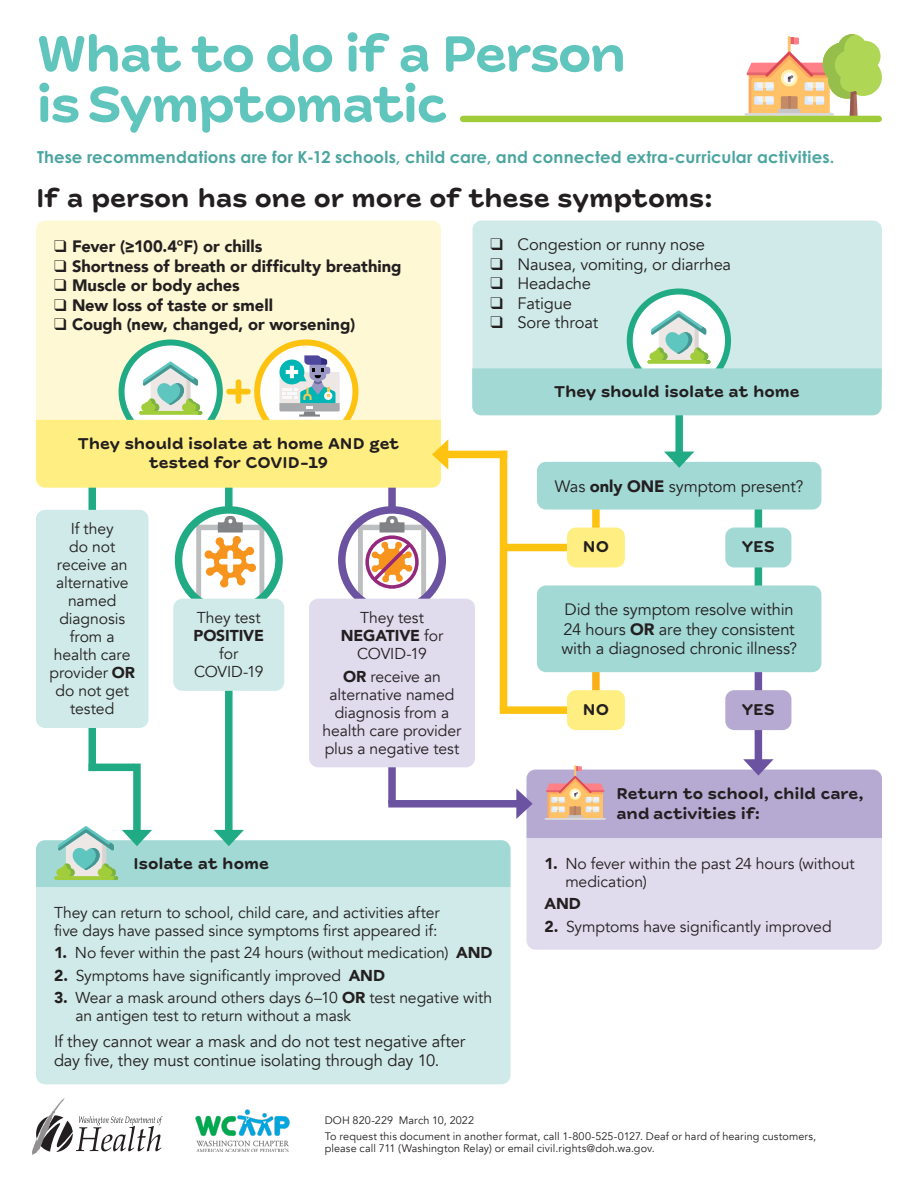
<style>
.page{position:relative;width:918px;height:1188px;background:#fff}
.page>*{position:absolute;margin:0;border:0;box-sizing:border-box;transform-origin:0 0}
.t1{font:700 53.25px/50.4px "Farm New";letter-spacing:-.035em;color:#60c5bd}
.t2{font:700 27px "Farm New";letter-spacing:-.005em;color:#231f20}
.Questions{font:16.5px/19.5px "Avenir";letter-spacing:-.01em;color:#231f20}
.t3{font:900 16.5px "Avenir";color:#231f20}
.Yes_No_Isolate{font:700 16.5px/19.5px "Farm New";color:#231f20;text-align:center}
.H2_-_intro{font:700 16.5px "Century Gothic Std";letter-spacing:.01em;color:#4ca5a0}
.Questions-2{font:15.75px/18px "Avenir";letter-spacing:-.005em;color:#231f20;text-align:center}
.Questions-3{font:900 15.75px "Avenir";color:#231f20}
.Pub_Number___ADA{font:10.8px/12.5px "Avenir";letter-spacing:.01em;color:#231f20}
.s1{font-weight:900}
</style>
<div class="page">
<hr style="left:744px;top:113px;width:90px;height:3px;background:#dad8db">
<svg style="left:746px;top:34px;width:136px;height:84px"></svg>
<div style="left:36px;top:950px;width:475px;height:134px;background:#cfeae8"></div>
<div style="left:225px;top:438px;width:8px;height:398px;background:#21ab84"></div>
<div style="left:88px;top:473px;width:8px;height:298px;background:#21ab84"></div>
<div style="left:36px;top:277px;width:405px;height:167px;background:#fef9d4;border-radius:9px"></div>
<div style="left:755px;top:489px;width:7px;height:125px;background:#21ab84"></div>
<div style="left:592px;top:475px;width:8px;height:67px;background:#fec210"></div>
<div style="left:388px;top:471px;width:8px;height:333px;background:#6b53a2"></div>
<div style="left:592px;top:650px;width:8px;height:67px;background:#faaf18"></div>
<div style="left:500px;top:706px;width:117px;height:8px;background:#fec210"></div>
<div style="left:463px;top:116px;width:416px;height:6px;background:#a1cc3a"></div>
<div style="left:36px;top:221px;width:405px;height:128px;background:#fef9d4;border-radius:9px"></div>
<div style="left:537px;top:462px;width:284px;height:48px;background:#a2d9d5;border-radius:9px"></div>
<div style="left:725px;top:528px;width:66px;height:39px;background:#a2d9d5;border-radius:9px"></div>
<div style="left:567px;top:690px;width:58px;height:40px;background:#ffef83;border-radius:9px"></div>
<svg style="left:342px;top:510px;width:100px;height:100px"></svg>
<svg style="left:358px;top:516px;width:68px;height:83px"></svg>
<div style="left:338px;top:506px;width:108px;height:108px;border:8px solid #6b53a2;border-radius:50%"></div>
<svg style="left:179px;top:510px;width:100px;height:100px"></svg>
<svg style="left:196px;top:516px;width:68px;height:83px"></svg>
<div style="left:219px;top:559px;width:23px;height:5px;background:#fff;border-radius:3px"></div>
<div style="left:227px;top:550px;width:6px;height:23px;background:#fff;border-radius:3px"></div>
<div style="left:175px;top:506px;width:108px;height:108px;border:8px solid #21ab84;border-radius:50%"></div>
<svg style="left:257px;top:342px;width:98px;height:99px"></svg>
<div style="left:254px;top:339px;width:104px;height:105px;border:6px solid #fec210;border-radius:50%"></div>
<svg style="left:122px;top:342px;width:98px;height:99px"></svg>
<div style="left:119px;top:339px;width:104px;height:105px;border:6px solid #21ab84;border-radius:50%"></div>
<div style="left:173px;top:599px;width:111px;height:92px;background:#cfeae8;border-radius:9px"></div>
<div style="left:36px;top:510px;width:112px;height:218px;background:#cfeae8;border-radius:9px"></div>
<div style="left:675px;top:392px;width:8px;height:66px;background:#21ab84"></div>
<svg style="left:664px;top:452px;width:30px;height:16px"></svg>
<div style="left:504px;top:544px;width:115px;height:7px;background:#fec210"></div>
<div style="left:442px;top:451px;width:65px;height:7px;background:#fec210"></div>
<svg style="left:36px;top:355px;width:412px;height:133px"></svg>
<div style="left:567px;top:528px;width:58px;height:39px;background:#ffef83;border-radius:9px"></div>
<div style="left:500px;top:451px;width:7px;height:259px;background:#fec210"></div>
<div style="left:755px;top:640px;width:7px;height:126px;background:#6b53a2"></div>
<svg style="left:36px;top:759px;width:846px;height:191px"></svg>
<div style="left:309px;top:599px;width:166px;height:168px;background:#e0dbed;border-radius:9px"></div>
<svg style="left:32px;top:1098px;width:130px;height:57px"></svg>
<img style="left:195px;top:1109px;width:95px;height:43px">
<div style="left:473px;top:221px;width:409px;height:89px;background:#cfeae8"></div>
<svg style="left:630px;top:291px;width:98px;height:99px"></svg>
<div style="left:627px;top:288px;width:104px;height:105px;border:6px solid #21ab84;border-radius:50%"></div>
<svg style="left:472px;top:310px;width:410px;height:105px;background:#b9e1dc"></svg>
<div style="left:537px;top:585px;width:284px;height:87px;background:#a2d9d5;border-radius:9px"></div>
<div style="left:725px;top:690px;width:66px;height:40px;background:#b7aad2;border-radius:9px"></div>
<p class="t1" style="left:36px;top:31px;width:592px">What to do if a Person is Symptomatic</p>
<h2 class="H2_-_intro" style="left:37px;top:146px;width:799px">These recommendations are for K-12 schools, child care, and connected extra-curricular activities.</h2>
<p class="t2" style="left:36px;top:181px;width:678px">If a person has one or more of these symptoms:</p>
<p class="t3" style="left:54px;top:232px;width:210px">❑ Fever (≥100.4°F) or chills</p>
<p class="t3" style="left:54px;top:252px;width:349px">❑ Shortness of breath or difficulty breathing</p>
<p class="t3" style="left:54px;top:271px;width:187px">❑ Muscle or body aches</p>
<p class="t3" style="left:54px;top:291px;width:220px">❑ New loss of taste or smell</p>
<p class="t3" style="left:54px;top:310px;width:303px">❑ Cough (new, changed, or worsening)</p>
<h1 class="Yes_No_Isolate" style="left:78px;top:434px;width:323px">They should isolate at home AND get tested for COVID-19</h1>
<p class="Questions-2" style="left:50px;top:520px;width:87px">If they<br>do not receive an alternative named diagnosis from a health care provider <span class="s1">OR </span>do not get tested</p>
<p class="Questions-2" style="left:194px;top:609px;width:72px">They test<br><span class="s1">POSITIVE </span>for<br>COVID-19</p>
<p class="Questions-2" style="left:341px;top:609px;width:104px">They test<br><span class="s1">NEGATIVE</span> for<br>COVID-19</p>
<p class="Questions-2" style="left:323px;top:668px;width:140px"><span class="s1">OR</span> receive an alternative named diagnosis from a health care provider plus a negative test</p>
<p class="Questions" style="left:491px;top:235px;width:216px">❑ Congestion or runny nose</p>
<p class="Questions" style="left:491px;top:255px;width:242px">❑ Nausea, vomiting, or diarrhea</p>
<p class="Questions" style="left:491px;top:274px;width:102px">❑ Headache</p>
<p class="Questions" style="left:491px;top:294px;width:83px">❑ Fatigue</p>
<p class="Questions" style="left:491px;top:313px;width:109px">❑ Sore throat</p>
<h1 class="Yes_No_Isolate" style="left:554px;top:383px;width:247px">They should isolate at home</h1>
<p class="Questions" style="left:555px;top:476px;width:250px">Was <span class="s1">only ONE</span> symptom present?</p>
<h1 class="Yes_No_Isolate" style="left:583px;top:537px;width:28px">NO</h1>
<h1 class="Yes_No_Isolate" style="left:742px;top:537px;width:35px">YES</h1>
<p class="Questions" style="left:561px;top:600px;width:237px">Did the symptom resolve within<br>24 hours <span class="s1">OR</span> are they consistent with a diagnosed chronic illness?</p>
<h1 class="Yes_No_Isolate" style="left:583px;top:700px;width:28px">NO</h1>
<h1 class="Yes_No_Isolate" style="left:742px;top:700px;width:35px">YES</h1>
<h1 class="Yes_No_Isolate" style="left:616px;top:785px;width:249px;text-align:left">Return to school, child care, and activities if:</h1>
<h1 class="Yes_No_Isolate" style="left:134px;top:855px;width:137px">Isolate at home</h1>
<p class="Questions-2" style="left:54px;top:904px;width:387px;text-align:left">They can return to school, child care, and activities after five days have passed since symptoms first appeared if:</p>
<p class="Questions-2" style="left:54px;top:944px;width:440px"><span class="s1">1.</span> No fever within the past 24 hours (without medication) <span class="s1">AND</span></p>
<p class="Questions-2" style="left:54px;top:967px;width:333px"><span class="s1">2.</span> Symptoms have significantly improved <span class="s1">AND</span></p>
<p class="Questions-2" style="left:75px;top:989px;width:418px;text-align:left;text-indent:-21px"><span class="s1">3.</span> Wear a mask around others days 6–10 <span class="s1">OR</span> test negative with an antigen test to return without a mask</p>
<p class="Questions" style="left:54px;top:1032px;width:413px">If they cannot wear a mask and do not test negative after day five, they must continue isolating through day 10.</p>
<p class="Questions-2" style="left:565px;top:854px;width:291px;text-align:left;text-indent:-21px"><span class="s1">1.</span> No fever within the past 24 hours (without medication)</p>
<p class="Questions-3" style="left:544px;top:890px;width:38px">AND</p>
<p class="Questions-2" style="left:544px;top:917px;width:289px"><span class="s1">2.</span> Symptoms have significantly improved</p>
<p class="Pub_Number___ADA" style="left:325px;top:1114px;width:151px">DOH 820-229 March 10, 2022</p>
<p class="Pub_Number___ADA" style="left:325px;top:1130px;width:493px">To request this document in another format, call 1-800-525-0127. Deaf or hard of hearing customers, please call 711 (Washington Relay) or email civil.rights@doh.wa.gov.</p>
</div>
